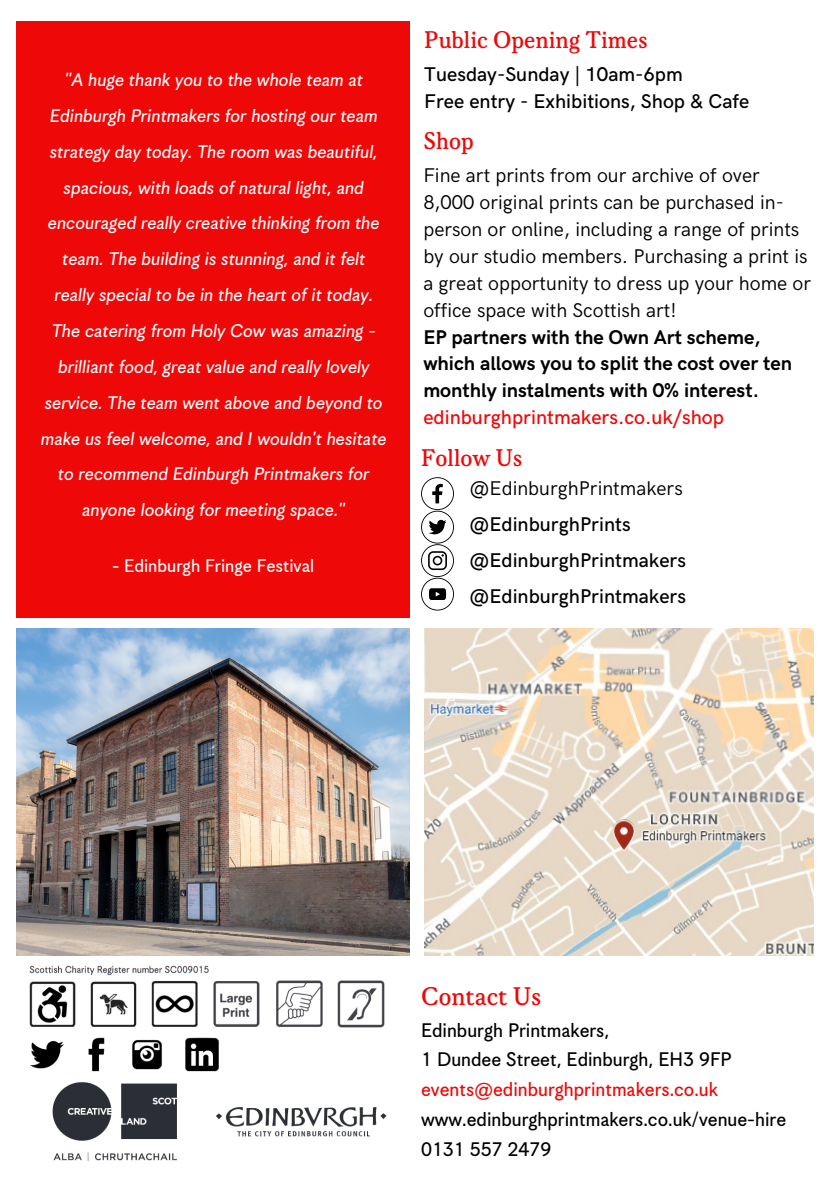
<style>
.page{position:relative;width:839px;height:1191px;background:#fff}
.page>*{position:absolute;margin:0;border:0;box-sizing:border-box;transform-origin:0 0}
.t1{font:27.4px "Korpus B";color:#ef0808}
.t2{font:25.8px "Korpus B";color:#ef0808}
.t3{font:21.4px "Korpus Grotesk C";color:#000}
.t4{font:21.4px "Korpus Grotesk C";color:#ef0808}
.t5{font:20px/35.8px "Korpus Grotesk C8";color:#fff;text-align:center}
.t6{font:20px/26.8px "HK Grotesk";color:#000}
.t7{font:500 20px "HK Grotesk";color:#000}
.t8{font:700 20px/26.8px "HK Grotesk";color:#000}
.t9{font:500 20px "HK Grotesk";color:#ef0808}
.t10{font:20px "Korpus Grotesk C";color:#fff}
</style>
<div class="page">
<img style="left:29px;top:965px;width:358px;height:197px">
<img style="left:424px;top:628px;width:389px;height:327px">
<img style="left:16px;top:628px;width:393px;height:327px">
<svg style="left:421px;top:477px;width:33px;height:134px"></svg>
<div style="left:16px;top:21px;width:394px;height:596px;background:#ef0808"></div>
<p class="t5" style="left:40px;top:63px;width:347px">"A huge thank you to the whole team at Edinburgh Printmakers for hosting our team strategy day today. The room was beautiful, spacious, with loads of natural light, and encouraged really creative thinking from the team. The building is stunning, and it felt really special to be in the heart of it today.<br>The catering from Holy Cow was amazing - brilliant food, great value and really lovely service. The team went above and beyond to make us feel welcome, and I wouldn't hesitate to recommend Edinburgh Printmakers for anyone looking for meeting space."</p>
<p class="t10" style="left:112px;top:557px;width:203px">- Edinburgh Fringe Festival</p>
<p class="t2" style="left:424px;top:28px;width:225px">Public Opening Times</p>
<p class="t7" style="left:424px;top:63px;width:260px">Tuesday-Sunday | 10am-6pm</p>
<p class="t7" style="left:424px;top:90px;width:326px">Free entry - Exhibitions, Shop &amp; Cafe</p>
<p class="t2" style="left:423px;top:130px;width:52px">Shop</p>
<p class="t6" style="left:423px;top:163px;width:389px">Fine art prints from our archive of over 8,000 original prints can be purchased in&shy;person or online, including a range of prints by our studio members. Purchasing a print is a great opportunity to dress up your home or office space with Scottish art!</p>
<p class="t8" style="left:423px;top:324px;width:370px">EP partners with the Own Art scheme, which allows you to split the cost over ten monthly instalments with 0% interest.</p>
<p class="t9" style="left:423px;top:406px;width:302px">edinburghprintmakers.co.uk/shop</p>
<p class="t2" style="left:421px;top:447px;width:103px">Follow Us</p>
<p class="t6" style="left:469px;top:476px;width:215px">@EdinburghPrintmakers</p>
<p class="t7" style="left:469px;top:513px;width:163px">@EdinburghPrints</p>
<p class="t7" style="left:469px;top:549px;width:218px">@EdinburghPrintmakers</p>
<p class="t7" style="left:469px;top:585px;width:218px">@EdinburghPrintmakers</p>
<p class="t1" style="left:421px;top:985px;width:122px">Contact Us</p>
<p class="t3" style="left:421px;top:1021px;width:190px">Edinburgh Printmakers,</p>
<p class="t3" style="left:421px;top:1050px;width:312px">1 Dundee Street, Edinburgh, EH3 9FP</p>
<p class="t4" style="left:421px;top:1080px;width:298px">events@edinburghprintmakers.co.uk</p>
<p class="t3" style="left:421px;top:1110px;width:367px">www.edinburghprintmakers.co.uk/venue-hire</p>
<p class="t3" style="left:421px;top:1140px;width:132px">0131 557 2479</p>
</div>
